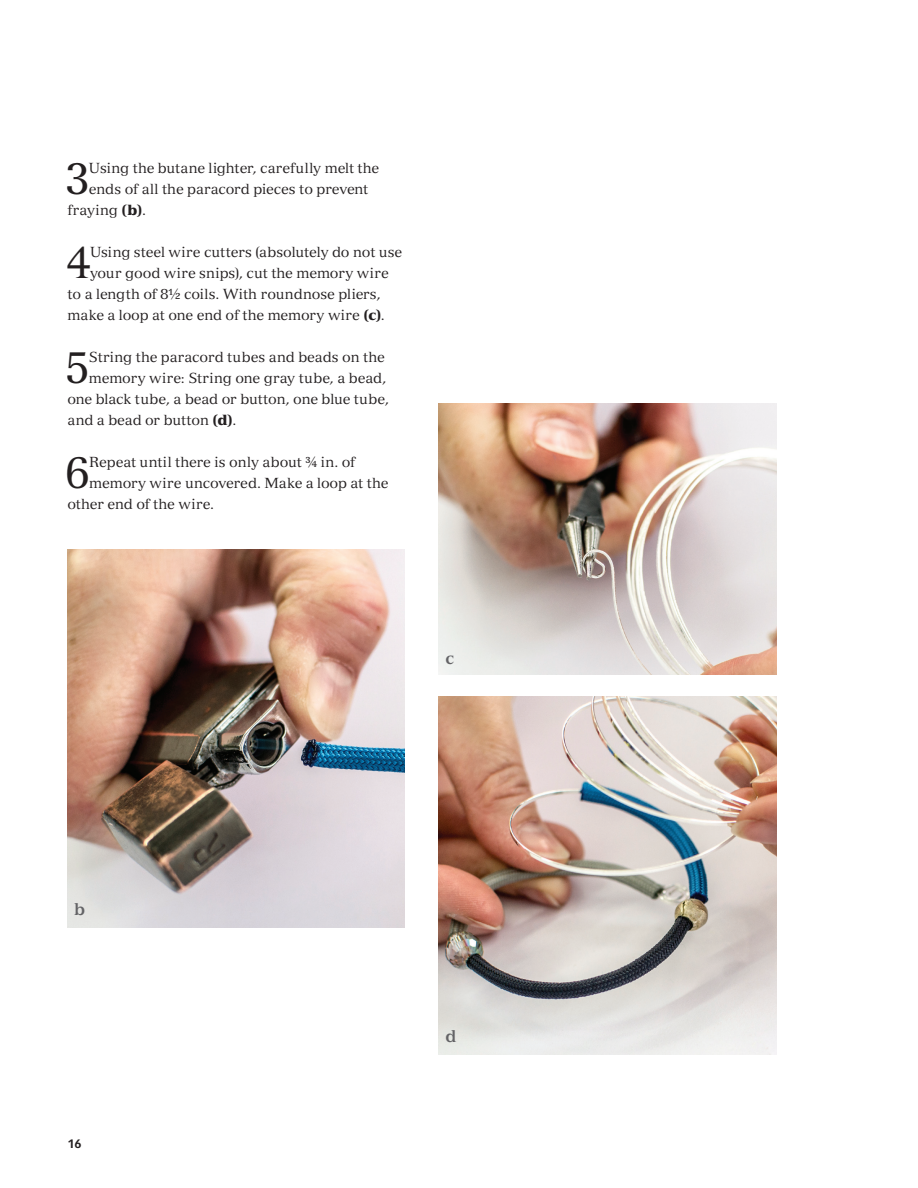
<style>
.page{position:relative;width:918px;height:1188px;background:#fff}
.page>*{position:absolute;margin:0;border:0;box-sizing:border-box;transform-origin:0 0}
.t1{font:43.8px "Versailles LT Std";color:#231f20}
.t2{font:700 16.5px "Versailles LT Std";color:#636366}
.t3{font:14.25px "Versailles LT Std";letter-spacing:-.005em;color:#231f20}
.t4{font:14.25px "Versailles LT Std";letter-spacing:.015em;color:#231f20}
.t5{font:700 12px "Vectora LT Std";color:#231f20}
.s1{font-weight:900}
</style>
<div class="page">
<img style="left:439px;top:404px;width:337px;height:271px">
<img style="left:439px;top:696px;width:337px;height:358px">
<img style="left:68px;top:549px;width:337px;height:378px">
<h1 class="t1" style="left:65px;top:152px;width:26px">3</h1>
<p class="t3" style="left:89px;top:159px;width:292px">Using the butane lighter, carefully melt the</p>
<p class="t3" style="left:89px;top:180px;width:281px">ends of all the paracord pieces to prevent</p>
<p class="t4" style="left:68px;top:201px;width:80px">fraying <span class="s1">(b)</span>.</p>
<h1 class="t1" style="left:66px;top:236px;width:26px">4</h1>
<p class="t3" style="left:90px;top:243px;width:314px">Using steel wire cutters (absolutely do not use</p>
<p class="t3" style="left:90px;top:264px;width:300px">your good wire snips), cut the memory wire</p>
<p class="t3" style="left:67px;top:285px;width:315px">to a length of 8½ coils. With roundnose pliers,</p>
<p class="t3" style="left:67px;top:306px;width:319px">make a loop at one end of the memory wire <span class="s1">(c)</span>.</p>
<h1 class="t1" style="left:65px;top:341px;width:26px">5</h1>
<p class="t3" style="left:89px;top:348px;width:298px">String the paracord tubes and beads on the</p>
<p class="t3" style="left:89px;top:369px;width:299px">memory wire: String one gray tube, a bead,</p>
<p class="t3" style="left:67px;top:390px;width:323px">one black tube, a bead or button, one blue tube,</p>
<p class="t3" style="left:67px;top:411px;width:171px">and a bead or button <span class="s1">(d)</span>.</p>
<h1 class="t1" style="left:66px;top:446px;width:26px">6</h1>
<p class="t3" style="left:89px;top:453px;width:268px">Repeat until there is only about ¾ in. of</p>
<p class="t3" style="left:89px;top:474px;width:301px">memory wire uncovered. Make a loop at the</p>
<p class="t3" style="left:67px;top:495px;width:148px">other end of the wire.</p>
<p class="t2" style="left:446px;top:648px;width:10px">c</p>
<p class="t2" style="left:74px;top:899px;width:13px">b</p>
<p class="t5" style="left:68px;top:1136px;width:16px">16</p>
<p class="t2" style="left:446px;top:1026px;width:13px">d</p>
</div>
